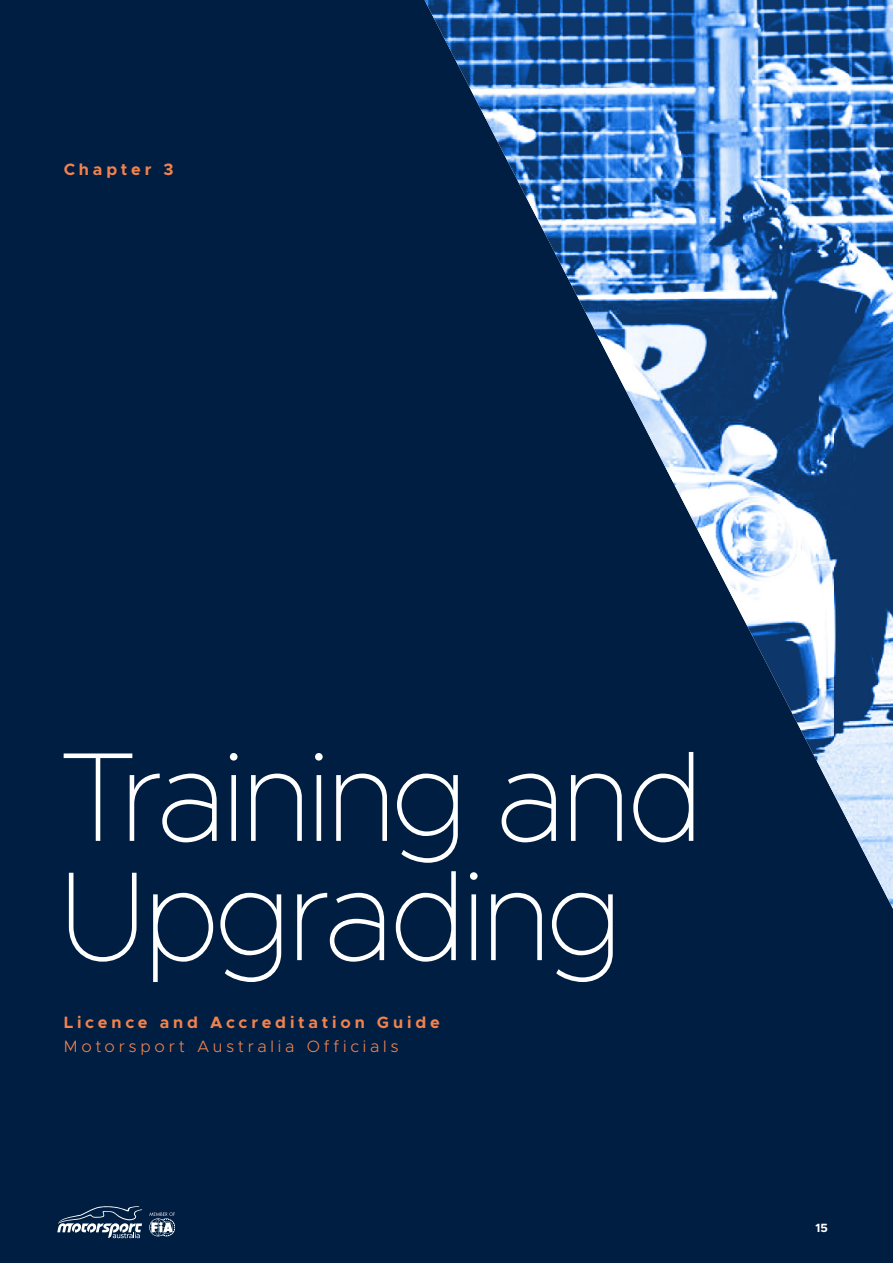
<style>
.page{position:relative;width:893px;height:1263px;background:#001e41}
.page>*{position:absolute;margin:0;border:0;box-sizing:border-box;transform-origin:0 0}
.Heading_1{font:100 127.2px/119.2px "Metropolis";letter-spacing:-.035em;color:#fff}
.Body_-_Bullets{font:700 16.5px/24.2px "Metropolis";letter-spacing:.23em;color:#f2824e}
.t1{font:700 12px "Metropolis";color:#fff}
.s1{font-weight:300}
</style>
<div class="page">
<img style="left:424px;top:0;width:469px;height:909px">
<svg style="left:58px;top:1206px;width:84px;height:32px"></svg>
<svg style="left:149px;top:1212px;width:26px;height:24px"></svg>
<p class="Body_-_Bullets" style="left:64px;top:157px;width:111px">Chapter 3</p>
<p class="Heading_1" style="left:58px;top:737px;width:647px">Training and<br>Upgrading</p>
<p class="Body_-_Bullets" style="left:64px;top:1010px;width:378px">Licence and Accreditation Guide<br><span class="s1">Motorsport Australia Officials</span></p>
<p class="t1" style="left:815px;top:1220px;width:14px">15</p>
</div>
